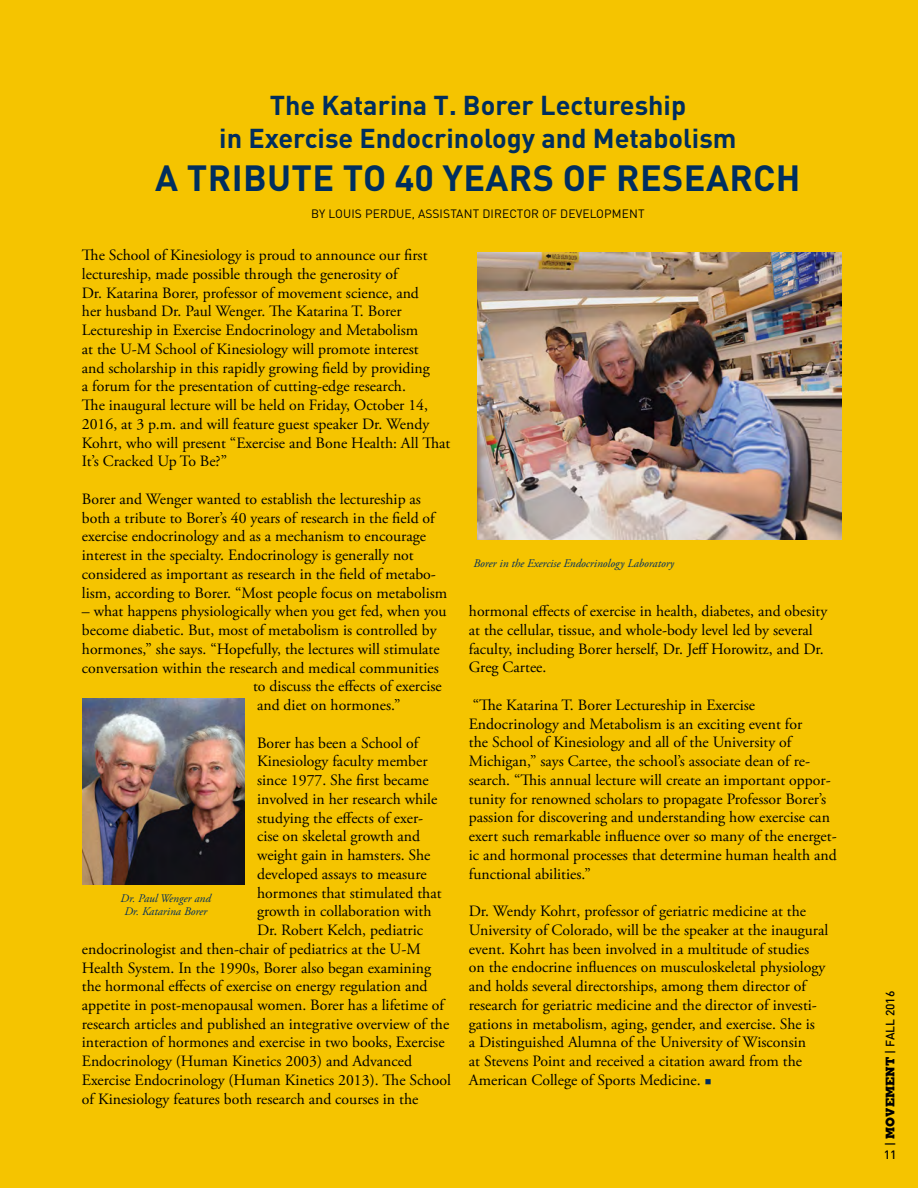
<style>
.page{position:relative;width:918px;height:1188px;background:#f5c400}
.page>*{position:absolute;margin:0;border:0;box-sizing:border-box;transform-origin:0 0}
.t1{font:700 36px "DIN Pro";letter-spacing:.01em;color:#002e5e}
.t2{font:700 27px/32.4px "DIN Pro";color:#002e5e;text-align:center}
.Copy{font:15.75px/18.8px "Adobe Garamond Pro";color:#000}
.t3{font:12px "DIN Pro";letter-spacing:.01em;color:#000}
.t4{font:500 12px "DIN Pro";color:#000}
.t5{font:italic 11.7px/13.5px "Adobe Garamond Pro";color:#002e5e;text-align:center}
.s1{color:#002e5e}
.s2{font-family:"Memphis LT Pro";font-weight:800}
</style>
<div class="page">
<img style="left:478px;top:253px;width:364px;height:287px">
<img style="left:82px;top:698px;width:162px;height:186px">
<p class="t2" style="left:219px;top:88px;width:519px">The Katarina T. Borer Lectureship<br>in Exercise Endocrinology and Metabolism</p>
<p class="t1" style="left:155px;top:153px;width:647px">A TRIBUTE TO 40 YEARS OF RESEARCH</p>
<p class="t3" style="left:311px;top:205px;width:335px">BY LOUIS PERDUE, ASSISTANT DIRECTOR OF DEVELOPMENT</p>
<p class="Copy" style="left:82px;top:246px;width:370px">The School of Kinesiology is proud to announce our first lectureship, made possible through the generosity of<br>Dr. Katarina Borer, professor of movement science, and<br>her husband Dr. Paul Wenger. The Katarina T. Borer Lectureship in Exercise Endocrinology and Metabolism<br>at the U-M School of Kinesiology will promote interest<br>and scholarship in this rapidly growing field by providing<br>a forum for the presentation of cutting-edge research.<br>The inaugural lecture will be held on Friday, October 14, 2016, at 3 p.m. and will feature guest speaker Dr. Wendy Kohrt, who will present “Exercise and Bone Health: All That It’s Cracked Up To Be?”</p>
<p class="Copy" style="left:82px;top:490px;width:367px">Borer and Wenger wanted to establish the lectureship as both a tribute to Borer’s 40 years of research in the field of exercise endocrinology and as a mechanism to encourage interest in the specialty. Endocrinology is generally not considered as important as research in the field of metabo&shy;lism, according to Borer. “Most people focus on metabolism</p>
<p class="Copy" style="left:82px;top:603px;width:366px">– what happens physiologically when you get fed, when you</p>
<p class="Copy" style="left:82px;top:621px;width:356px">become diabetic. But, most of metabolism is controlled by</p>
<p class="Copy" style="left:82px;top:640px;width:359px">hormones,” she says. “Hopefully, the lectures will stimulate</p>
<p class="Copy" style="left:82px;top:659px;width:358px">conversation within the research and medical communities</p>
<p class="Copy" style="left:253px;top:678px;width:190px">to discuss the effects of exercise</p>
<p class="Copy" style="left:257px;top:696px;width:145px">and diet on hormones.”</p>
<p class="Copy" style="left:257px;top:734px;width:163px">Borer has been a School of</p>
<p class="Copy" style="left:257px;top:753px;width:172px">Kinesiology faculty member</p>
<p class="Copy" style="left:257px;top:771px;width:173px">since 1977. She first became</p>
<p class="Copy" style="left:257px;top:790px;width:182px">involved in her research while</p>
<p class="Copy" style="left:257px;top:809px;width:168px">studying the effects of exer-</p>
<p class="Copy" style="left:257px;top:827px;width:165px">cise on skeletal growth and</p>
<p class="Copy" style="left:257px;top:846px;width:175px">weight gain in hamsters. She</p>
<p class="Copy" style="left:257px;top:865px;width:171px">developed assays to measure</p>
<p class="Copy" style="left:257px;top:884px;width:186px">hormones that stimulated that</p>
<p class="Copy" style="left:257px;top:902px;width:176px">growth in collaboration with</p>
<p class="Copy" style="left:257px;top:921px;width:168px">Dr. Robert Kelch, pediatric</p>
<p class="Copy" style="left:82px;top:940px;width:340px">endocrinologist and then-chair of pediatrics at the U-M</p>
<p class="Copy" style="left:82px;top:959px;width:351px">Health System. In the 1990s, Borer also began examining</p>
<p class="Copy" style="left:82px;top:977px;width:347px">the hormonal effects of exercise on energy regulation and</p>
<p class="Copy" style="left:82px;top:996px;width:364px">appetite in post-menopausal women. Borer has a lifetime of</p>
<p class="Copy" style="left:82px;top:1015px;width:369px">research articles and published an integrative overview of the</p>
<p class="Copy" style="left:82px;top:1034px;width:364px">interaction of hormones and exercise in two books, Exercise</p>
<p class="Copy" style="left:82px;top:1052px;width:332px">Endocrinology (Human Kinetics 2003) and Advanced</p>
<p class="Copy" style="left:82px;top:1071px;width:371px">Exercise Endocrinology (Human Kinetics 2013). The School</p>
<p class="Copy" style="left:82px;top:1090px;width:338px">of Kinesiology features both research and courses in the</p>
<p class="t5" style="left:121px;top:892px;width:92px">Dr. Paul Wenger and<br>Dr. Katarina Borer</p>
<p class="t5" style="left:473px;top:556px;width:202px">Borer in the Exercise Endocrinology Laboratory</p>
<p class="Copy" style="left:469px;top:602px;width:360px">hormonal effects of exercise in health, diabetes, and obesity at the cellular, tissue, and whole-body level led by several faculty, including Borer herself, Dr. Jeff Horowitz, and Dr.<br>Greg Cartee.</p>
<p class="Copy" style="left:469px;top:696px;width:369px">“The Katarina T. Borer Lectureship in Exercise Endocrinology and Metabolism is an exciting event for<br>the School of Kinesiology and all of the University of Michigan,” says Cartee, the school’s associate dean of re&shy;search. “This annual lecture will create an important oppor&shy;tunity for renowned scholars to propagate Professor Borer’s passion for discovering and understanding how exercise can exert such remarkable influence over so many of the energet&shy;ic and hormonal processes that determine human health and functional abilities.”</p>
<p class="Copy" style="left:469px;top:902px;width:361px">Dr. Wendy Kohrt, professor of geriatric medicine at the University of Colorado, will be the speaker at the inaugural event. Kohrt has been involved in a multitude of studies on the endocrine influences on musculoskeletal physiology and holds several directorships, among them director of research for geriatric medicine and the director of investi&shy;gations in metabolism, aging, gender, and exercise. She is<br>a Distinguished Alumna of the University of Wisconsin<br>at Stevens Point and received a citation award from the American College of Sports Medicine. <span class="s1">■</span></p>
<p class="t4" style="left:882px;top:1146px;width:157px;rotate:-90deg">| <span class="s2">MOVEMENT</span> | FALL 2016</p>
<p class="t4" style="left:884px;top:1146px;width:14px">11</p>
</div>
